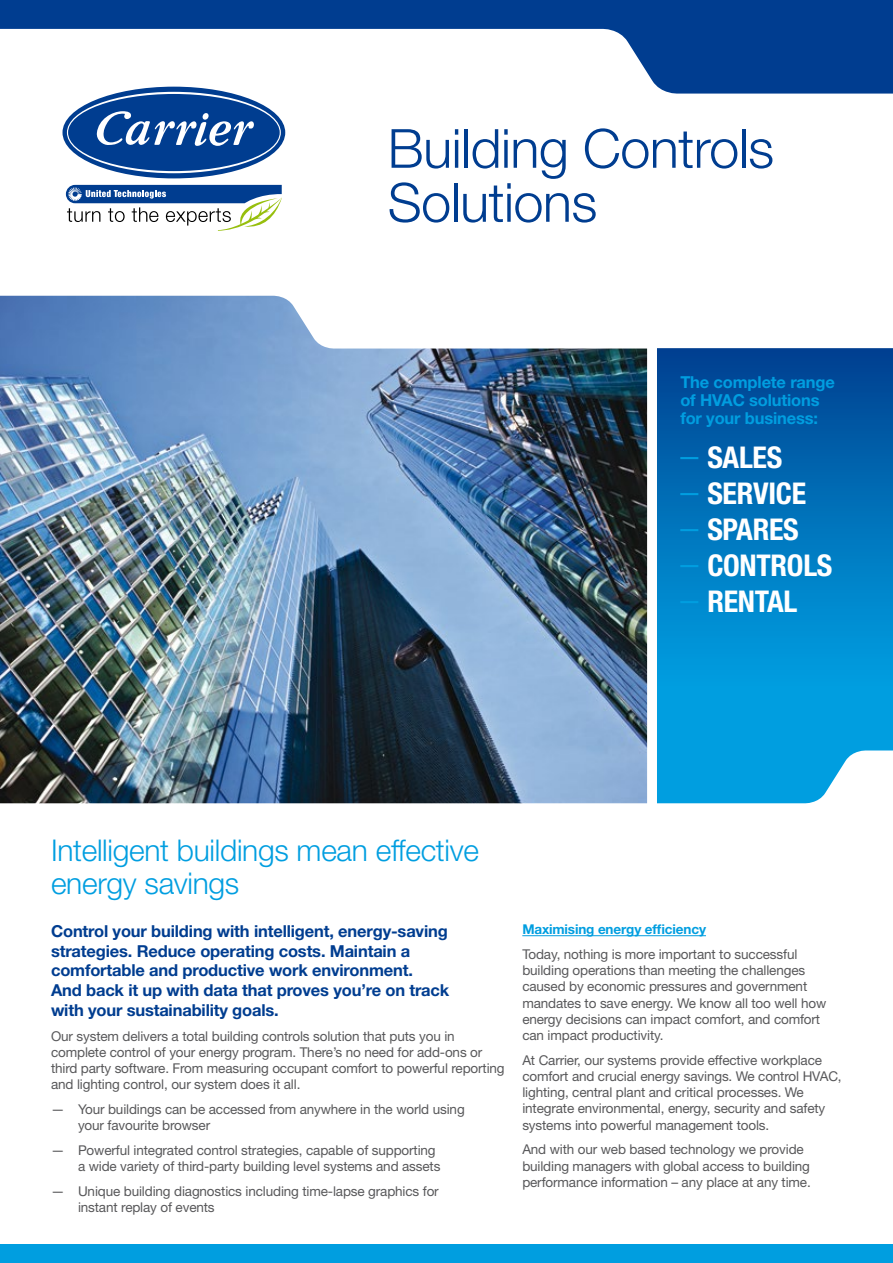
<style>
.page{position:relative;width:893px;height:1263px;background:#fff}
.page>*{position:absolute;margin:0;border:0;box-sizing:border-box;transform-origin:0 0}
.t1{font:300 54px/54px "Helvetica Neue";letter-spacing:-.01em;color:#003d90}
.t2{font:300 30px/33px "Helvetica Neue";letter-spacing:-.01em;color:#009ee0}
.t3{font:700 condensed 30px "Helvetica Neue";letter-spacing:-.01em;color:#fff}
.t4{font:700 16.5px/19.8px "Helvetica Neue";letter-spacing:-.01em;color:#003d90}
.t5{font:700 16.5px/18px "Helvetica Neue";letter-spacing:-.01em;color:#009ee0}
.t6{font:13.5px/16.2px "Helvetica Neue";letter-spacing:-.01em;color:#58585a}
.t7{font:700 13.5px "Helvetica Neue";letter-spacing:-.01em;color:#009ee0}
.s1{font-weight:300;font-stretch:normal;font-size:36px;color:#009ee0}
</style>
<div class="page">
<svg style="left:0;top:0;width:893px;height:94px"></svg>
<svg style="left:66px;top:185px;width:216px;height:46px"></svg>
<div style="left:63px;top:87px;width:222px;height:91px;background:#003d90;border-radius:50%"></div>
<svg style="left:67px;top:92px;width:214px;height:81px"></svg>
<div style="left:68px;top:94px;width:212px;height:77px;background:#003d90;border-radius:50%"></div>
<svg style="left:96px;top:111px;width:158px;height:35px"></svg>
<hr style="left:522px;top:935px;width:184px;height:1px;background:#009ee0">
<div style="left:0;top:1244px;width:893px;height:19px;background:#009ee0"></div>
<svg style="left:657px;top:348px;width:236px;height:456px;background:#077fc4"></svg>
<img style="left:0;top:296px;width:647px;height:507px">
<h1 class="t1" style="left:388px;top:120px;width:388px">Building Controls<br>Solutions</h1>
<p class="t5" style="left:680px;top:373px;width:156px">The complete range of HVAC solutions for your business:</p>
<h2 class="t3" style="left:680px;top:439px;width:102px"><span class="s1">–</span> SALES</h2>
<h2 class="t3" style="left:680px;top:475px;width:127px"><span class="s1">–</span> SERVICE</h2>
<h2 class="t3" style="left:680px;top:511px;width:119px"><span class="s1">–</span> SPARES</h2>
<h2 class="t3" style="left:680px;top:547px;width:152px"><span class="s1">–</span> CONTROLS</h2>
<h2 class="t3" style="left:680px;top:583px;width:119px"><span class="s1">–</span> RENTAL</h2>
<h2 class="t2" style="left:51px;top:833px;width:429px">Intelligent buildings mean effective energy savings</h2>
<p class="t4" style="left:51px;top:920px;width:400px">Control your building with intelligent, energy-saving strategies. Reduce operating costs. Maintain a comfortable and productive work environment.<br>And back it up with data that proves you’re on track with your sustainability goals.</p>
<p class="t6" style="left:51px;top:1027px;width:455px">Our system delivers a total building controls solution that puts you in complete control of your energy program. There’s no need for add-ons or third party software. From measuring occupant comfort to powerful reporting and lighting control, our system does it all.</p>
<p class="t6" style="left:78px;top:1101px;width:388px;text-indent:-27px">— Your buildings can be accessed from anywhere in the world using your favourite browser</p>
<p class="t6" style="left:78px;top:1142px;width:364px;text-indent:-27px">— Powerful integrated control strategies, capable of supporting a wide variety of third-party building level systems and assets</p>
<p class="t6" style="left:78px;top:1183px;width:362px;text-indent:-27px">— Unique building diagnostics including time-lapse graphics for instant replay of events</p>
<p class="t7" style="left:522px;top:921px;width:185px">Maximising energy efficiency</p>
<p class="t6" style="left:522px;top:946px;width:305px">Today, nothing is more important to successful building operations than meeting the challenges caused by economic pressures and government mandates to save energy. We know all too well how energy decisions can impact comfort, and comfort can impact productivity.</p>
<p class="t6" style="left:522px;top:1052px;width:321px">At Carrier, our systems provide effective workplace comfort and crucial energy savings. We control HVAC, lighting, central plant and critical processes. We integrate environmental, energy, security and safety systems into powerful management tools.</p>
<p class="t6" style="left:522px;top:1141px;width:290px">And with our web based technology we provide building managers with global access to building performance information – any place at any time.</p>
</div>
